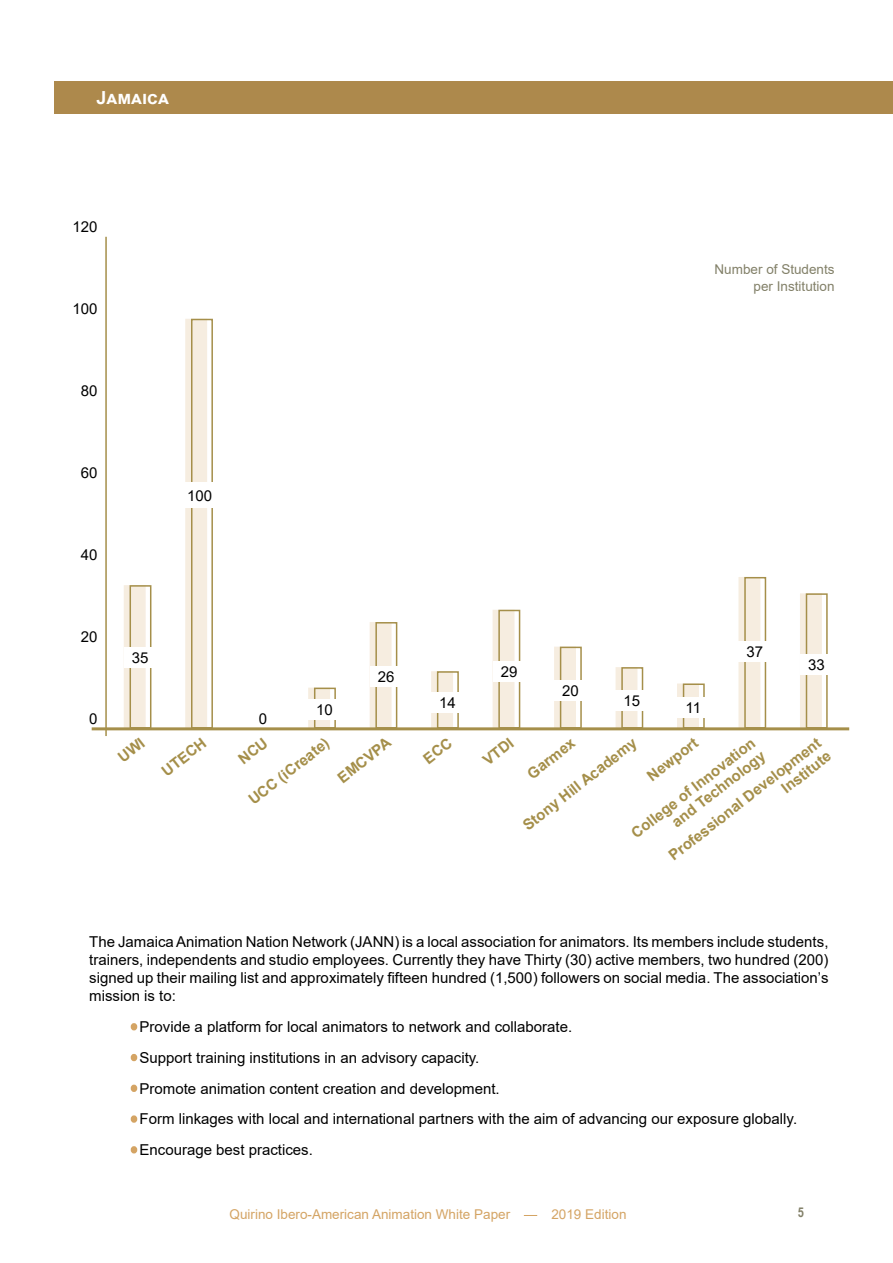
<style>
.page{position:relative;width:893px;height:1263px;background:#fff}
.page>*{position:absolute;margin:0;border:0;box-sizing:border-box;transform-origin:0 0}
.t1{font:700 18px "Arial";color:#fff}
.t2{font:15px/18px "Arial";color:#000;text-align:justify}
.t3{font:700 15px/16.5px "Arial";color:#a58f4a;text-align:right}
.t4{font:13.5px "Arial";color:#d4a464}
.t5{font:13.5px/16.2px "Arial";color:#828068;text-align:right}
.t6{font:700 13.5px "Arial Narrow";color:#828068}
.s1{font-family:"Arial Narrow";font-weight:700;color:#d4a464}
</style>
<div class="page">
<svg style="left:524px;top:1215px;width:13px;height:1px"></svg>
<svg style="left:130px;top:1023px;width:8px;height:8px"></svg>
<svg style="left:130px;top:1054px;width:8px;height:8px"></svg>
<svg style="left:130px;top:1084px;width:8px;height:8px"></svg>
<svg style="left:130px;top:1115px;width:8px;height:8px"></svg>
<svg style="left:130px;top:1146px;width:8px;height:8px"></svg>
<hr style="left:105px;top:237px;width:2px;height:499px;background:#a58f4a">
<svg style="left:124px;top:585px;width:22px;height:142px;background:#f4eadc"></svg>
<div style="left:185px;top:319px;width:22px;height:410px;background:#f6ede0"></div>
<div style="left:308px;top:688px;width:22px;height:41px;background:#f6ede0"></div>
<div style="left:370px;top:622px;width:22px;height:107px;background:#f6ede0"></div>
<svg style="left:431px;top:671px;width:22px;height:56px"></svg>
<div style="left:493px;top:610px;width:21px;height:119px;background:#f6ede0"></div>
<svg style="left:554px;top:647px;width:22px;height:80px"></svg>
<div style="left:615px;top:667px;width:22px;height:62px;background:#f6ede0"></div>
<svg style="left:677px;top:683px;width:22px;height:44px"></svg>
<div style="left:738px;top:577px;width:22px;height:152px;background:#f6ede0"></div>
<div style="left:800px;top:593px;width:22px;height:134px;background:#f6ede0"></div>
<div style="left:130px;top:585px;width:21px;height:144px;border:2px solid #a58f4a"></div>
<div style="left:191px;top:319px;width:22px;height:410px;border:2px solid #a58f4a"></div>
<div style="left:314px;top:688px;width:22px;height:41px;border:2px solid #a58f4a"></div>
<div style="left:375px;top:622px;width:22px;height:107px;border:2px solid #a58f4a"></div>
<div style="left:437px;top:671px;width:22px;height:58px;border:2px solid #a58f4a"></div>
<div style="left:498px;top:610px;width:22px;height:119px;border:2px solid #a58f4a"></div>
<div style="left:560px;top:647px;width:22px;height:82px;border:2px solid #a58f4a"></div>
<div style="left:621px;top:667px;width:22px;height:62px;border:2px solid #a58f4a"></div>
<div style="left:683px;top:683px;width:22px;height:46px;border:2px solid #a58f4a"></div>
<div style="left:744px;top:577px;width:22px;height:152px;border:2px solid #a58f4a"></div>
<div style="left:806px;top:593px;width:22px;height:136px;border:2px solid #a58f4a"></div>
<div style="left:124px;top:647px;width:33px;height:21px;background:#fff"></div>
<div style="left:180px;top:482px;width:40px;height:26px;background:#fff"></div>
<div style="left:308px;top:699px;width:33px;height:21px;background:#fff"></div>
<div style="left:370px;top:666px;width:32px;height:20px;background:#fff"></div>
<div style="left:431px;top:692px;width:33px;height:20px;background:#fff"></div>
<div style="left:493px;top:662px;width:32px;height:20px;background:#fff"></div>
<div style="left:554px;top:680px;width:33px;height:21px;background:#fff"></div>
<div style="left:615px;top:690px;width:33px;height:21px;background:#fff"></div>
<div style="left:677px;top:698px;width:33px;height:20px;background:#fff"></div>
<div style="left:738px;top:641px;width:33px;height:21px;background:#fff"></div>
<div style="left:800px;top:654px;width:33px;height:21px;background:#fff"></div>
<hr style="left:92px;top:727px;width:757px;height:3px;background:#a58f4a">
<div style="left:54px;top:81px;width:839px;height:33px;background:#ad894c"></div>
<p class="t1" style="left:97px;top:85px;width:74px">Jamaica</p>
<p class="t2" style="left:72px;top:217px;width:27px">120</p>
<p class="t2" style="left:72px;top:299px;width:27px">100</p>
<p class="t2" style="left:81px;top:381px;width:18px">80</p>
<p class="t2" style="left:81px;top:463px;width:18px">60</p>
<p class="t2" style="left:81px;top:545px;width:18px">40</p>
<p class="t2" style="left:81px;top:627px;width:18px">20</p>
<p class="t2" style="left:89px;top:709px;width:10px">0</p>
<p class="t5" style="left:715px;top:261px;width:122px">Number of Students per Institution</p>
<p class="t2" style="left:187px;top:486px;width:27px">100</p>
<p class="t2" style="left:132px;top:648px;width:18px">35</p>
<p class="t2" style="left:259px;top:709px;width:10px">0</p>
<p class="t2" style="left:316px;top:700px;width:18px">10</p>
<p class="t2" style="left:378px;top:667px;width:18px">26</p>
<p class="t2" style="left:439px;top:693px;width:18px">14</p>
<p class="t2" style="left:501px;top:663px;width:18px">29</p>
<p class="t2" style="left:562px;top:682px;width:18px">20</p>
<p class="t2" style="left:624px;top:692px;width:18px">15</p>
<p class="t2" style="left:686px;top:699px;width:17px">11</p>
<p class="t2" style="left:746px;top:643px;width:18px">37</p>
<p class="t2" style="left:808px;top:656px;width:18px">33</p>
<p class="t3" style="left:159px;top:766px;width:53px;rotate:-38deg">UTECH</p>
<p class="t3" style="left:246px;top:795px;width:99px;rotate:-38deg">UCC (iCreate)</p>
<p class="t3" style="left:335px;top:773px;width:65px;rotate:-38deg">EMCVPA</p>
<p class="t3" style="left:480px;top:756px;width:36px;rotate:-38deg">VTDI</p>
<p class="t3" style="left:524px;top:769px;width:57px;rotate:-38deg">Garmex</p>
<p class="t3" style="left:520px;top:820px;width:141px;rotate:-38deg">Stony Hill Academy</p>
<p class="t3" style="left:644px;top:771px;width:61px;rotate:-38deg">Newport</p>
<p class="t3" style="left:666px;top:851px;width:190px;rotate:-38deg">Professional Development<br>Institute</p>
<p class="t3" style="left:628px;top:828px;width:154px;rotate:-38deg">College of Innovation and Technology</p>
<p class="t2" style="left:89px;top:933px;width:741px">The Jamaica Animation Nation Network (JANN) is a local association for animators. Its members include students, trainers, independents and studio employees. Currently they have Thirty (30) active members, two hundred (200) signed up their mailing list and approximately fifteen hundred (1,500) followers on social media. The association’s mission is to:</p>
<p class="t2" style="left:132px;top:1018px;width:442px"><span class="s1">•</span> Provide a platform for local animators to network and collaborate.</p>
<p class="t2" style="left:132px;top:1048px;width:349px"><span class="s1">•</span> Support training institutions in an advisory capacity.</p>
<p class="t2" style="left:132px;top:1079px;width:369px"><span class="s1">•</span> Promote animation content creation and development.</p>
<p class="t2" style="left:132px;top:1110px;width:667px"><span class="s1">•</span> Form linkages with local and international partners with the aim of advancing our exposure globally.</p>
<p class="t2" style="left:132px;top:1141px;width:183px"><span class="s1">•</span> Encourage best practices.</p>
<p class="t4" style="left:230px;top:1205px;width:282px">Quirino Ibero-American Animation White Paper</p>
<p class="t4" style="left:551px;top:1205px;width:77px">2019 Edition</p>
<p class="t6" style="left:798px;top:1202px;width:8px">5</p>
</div>
